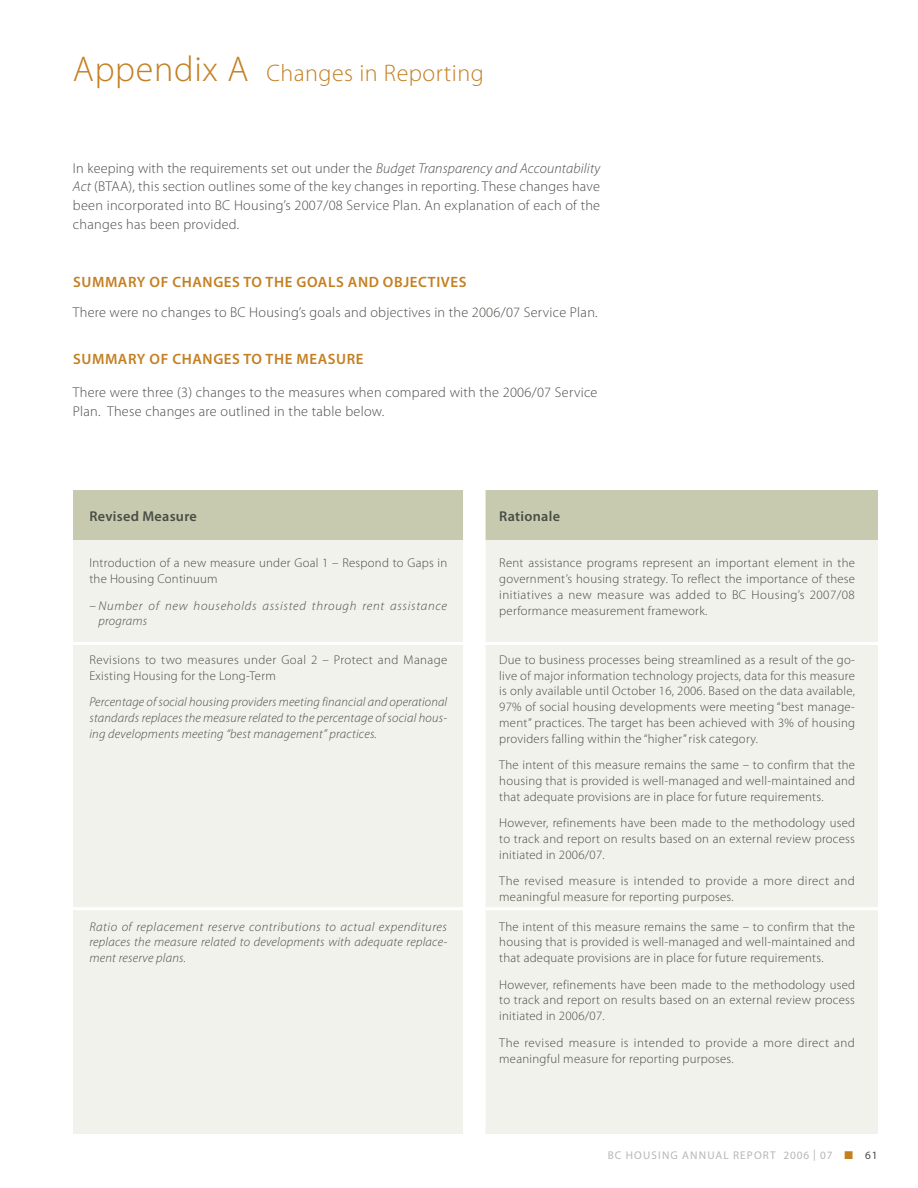
<style>
.page{position:relative;width:918px;height:1188px;background:#fff}
.page>*{position:absolute;margin:0;border:0;box-sizing:border-box;transform-origin:0 0}
.t1{font:300 24px "Myriad Pro";letter-spacing:.02em;color:#c47f21}
.t2{font:600 15px "Myriad Pro";letter-spacing:.04em;color:#c47f21}
.Body_Copy{font:300 14.25px/18.8px "Myriad Pro";letter-spacing:.02em;color:#484d46;text-align:justify}
.Body_Copy-2{font:600 14.25px "Myriad Pro";letter-spacing:.02em;color:#484d46}
.Body_Copy_2__smaller{font:600 14.25px "Myriad Pro";letter-spacing:.02em;color:#484d46}
.Body_Copy_2__smaller-2{font:300 12.75px/15.8px "Myriad Pro";letter-spacing:.02em;color:#484d46;text-align:justify}
.Body_Copy_2__smaller-3{font:italic 300 12.75px/15.8px "Myriad Pro";letter-spacing:.02em;color:#484d46;text-align:justify}
.Body_Copy_2__smaller-4{font:italic 300 12.75px/15.8px "Myriad Pro";letter-spacing:.055em;color:#484d46}
.t3{font:11.25px "Myriad Pro";letter-spacing:.1em;color:#b6b8b5}
.s1{font-size:36px}
.s2{font-style:italic}
.s3{color:#c47f21}
.s4{color:#484d46}
</style>
<div class="page">
<div style="left:73px;top:513px;width:804px;height:621px;background:#f1f2eb"></div>
<div style="left:73px;top:490px;width:805px;height:50px;background:#c7caae"></div>
<hr style="left:67px;top:642px;width:829px;height:3px;background:#fff">
<div style="left:463px;top:479px;width:23px;height:669px;background:#fff"></div>
<hr style="left:55px;top:907px;width:829px;height:3px;background:#fff">
<h1 class="t1" style="left:73px;top:60px;width:412px"><span class="s1">Appendix A</span> Changes in Reporting</h1>
<p class="Body_Copy" style="left:73px;top:159px;width:529px">In keeping with the requirements set out under the <span class="s2">Budget Transparency and Accountability Act</span> (BTAA), this section outlines some of the key changes in reporting. These changes have been incorporated into BC Housing’s 2007/08 Service Plan. An explanation of each of the changes has been provided.</p>
<h2 class="t2" style="left:73px;top:274px;width:395px">SUMMARY OF CHANGES TO THE GOALS AND OBJECTIVES</h2>
<p class="Body_Copy" style="left:73px;top:303px;width:526px">There were no changes to BC Housing’s goals and objectives in the 2006/07 Service Plan.</p>
<h2 class="t2" style="left:73px;top:351px;width:292px">SUMMARY OF CHANGES TO THE MEASURE</h2>
<h2 class="Body_Copy" style="left:73px;top:384px;width:526px">There were three (3) changes to the measures when compared with the 2006/07 Service<br>Plan. These changes are outlined in the table below.</h2>
<p class="Body_Copy-2" style="left:89px;top:508px;width:109px">Revised Measure</p>
<p class="Body_Copy_2__smaller" style="left:499px;top:508px;width:62px">Rationale</p>
<p class="Body_Copy_2__smaller-2" style="left:89px;top:556px;width:359px">Introduction of a new measure under Goal 1 – Respond to Gaps in the Housing Continuum</p>
<p class="Body_Copy_2__smaller-4" style="left:98px;top:598px;width:350px;text-indent:-9px">– Number of new households assisted through rent assistance programs</p>
<p class="Body_Copy_2__smaller-2" style="left:499px;top:556px;width:357px">Rent assistance programs represent an important element in the government’s housing strategy. To reflect the importance of these initiatives a new measure was added to BC Housing’s 2007/08 performance measurement framework.</p>
<p class="Body_Copy_2__smaller-2" style="left:89px;top:652px;width:360px">Revisions to two measures under Goal 2 – Protect and Manage<br>Existing Housing for the Long-Term</p>
<p class="Body_Copy_2__smaller-3" style="left:89px;top:694px;width:359px">Percentage of social housing providers meeting financial and operational standards replaces the measure related to the percentage of social hous&shy;ing developments meeting “best management” practices.</p>
<p class="Body_Copy_2__smaller-2" style="left:499px;top:652px;width:357px">Due to business processes being streamlined as a result of the go&shy;live of major information technology projects, data for this measure is only available until October 16, 2006. Based on the data available, 97% of social housing developments were meeting “best manage&shy;ment” practices. The target has been achieved with 3% of housing providers falling within the “higher” risk category.</p>
<p class="Body_Copy_2__smaller-2" style="left:499px;top:757px;width:357px">The intent of this measure remains the same – to confirm that the housing that is provided is well-managed and well-maintained and that adequate provisions are in place for future requirements.</p>
<p class="Body_Copy_2__smaller-2" style="left:499px;top:815px;width:357px">However, refinements have been made to the methodology used to track and report on results based on an external review process initiated in 2006/07.</p>
<p class="Body_Copy_2__smaller-2" style="left:499px;top:873px;width:357px">The revised measure is intended to provide a more direct and meaningful measure for reporting purposes.</p>
<p class="Body_Copy_2__smaller-3" style="left:89px;top:919px;width:359px">Ratio of replacement reserve contributions to actual expenditures replaces the measure related to developments with adequate replace&shy;ment reserve plans.</p>
<p class="Body_Copy_2__smaller-2" style="left:499px;top:919px;width:357px">The intent of this measure remains the same – to confirm that the housing that is provided is well-managed and well-maintained and that adequate provisions are in place for future requirements.</p>
<p class="Body_Copy_2__smaller-2" style="left:499px;top:977px;width:357px">However, refinements have been made to the methodology used to track and report on results based on an external review process initiated in 2006/07.</p>
<p class="Body_Copy_2__smaller-2" style="left:499px;top:1035px;width:357px">The revised measure is intended to provide a more direct and meaningful measure for reporting purposes.</p>
<p class="t3" style="left:608px;top:1149px;width:271px">BC HOUSING ANNUAL REPORT 2006 | 07 <span class="s3">■</span> <span class="s4">61</span></p>
</div>
